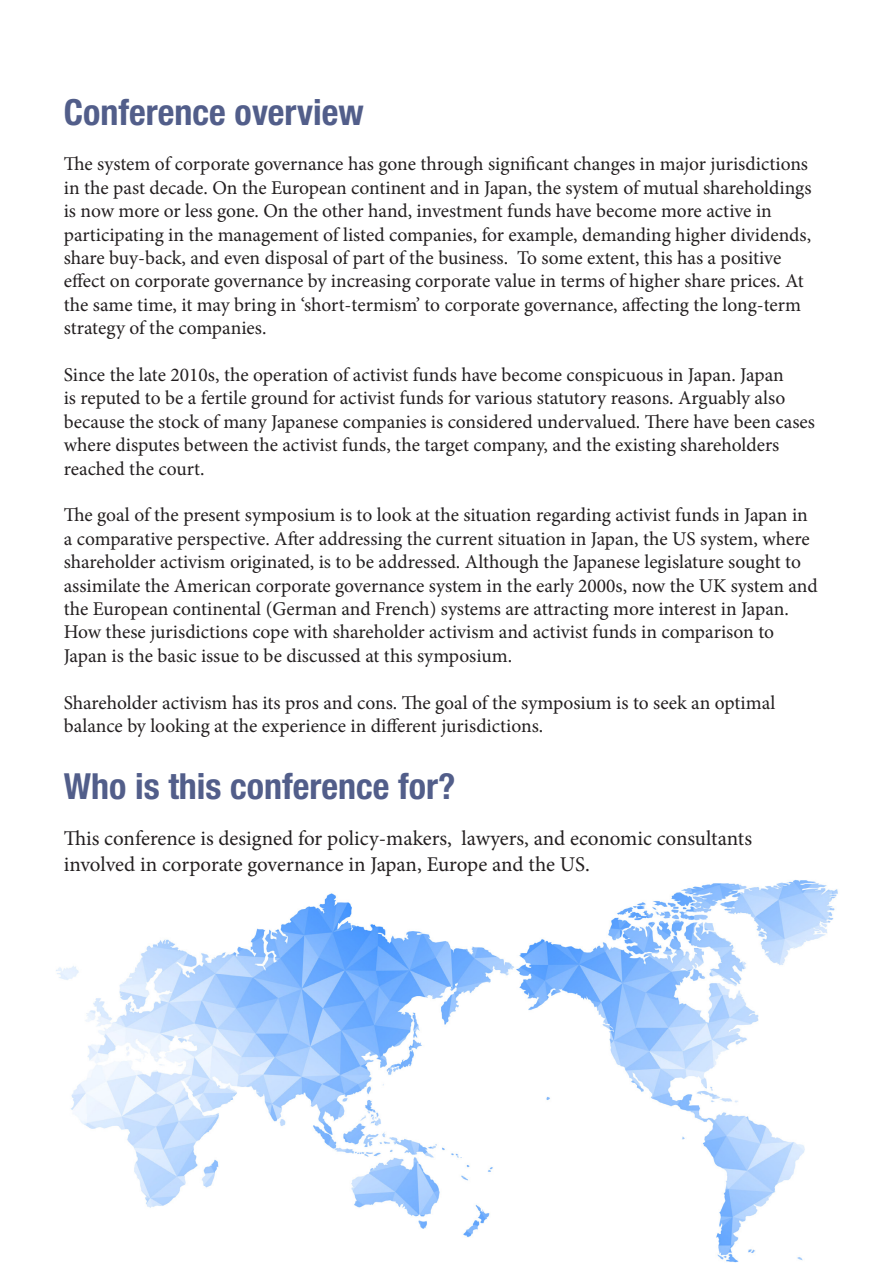
<style>
.page{position:relative;width:893px;height:1263px;background:#fff}
.page>*{position:absolute;margin:0;border:0;box-sizing:border-box;transform-origin:0 0}
.t1{font:700 condensed 36px "Helvetica Neue LT Std";color:#525e8a}
.t2{font:21px/25.2px "Minion Pro";letter-spacing:-.005em;color:#231f20}
.t3{font:19.5px/23.4px "Minion Pro";letter-spacing:-.005em;color:#231f20}
</style>
<div class="page">
<img style="left:56px;top:880px;width:782px;height:383px">
<p class="t1" style="left:64px;top:91px;width:302px">Conference overview</p>
<p class="t3" style="left:64px;top:152px;width:749px">The system of corporate governance has gone through significant changes in major jurisdictions in the past decade. On the European continent and in Japan, the system of mutual shareholdings is now more or less gone. On the other hand, investment funds have become more active in participating in the management of listed companies, for example, demanding higher dividends, share buy-back, and even disposal of part of the business. To some extent, this has a positive effect on corporate governance by increasing corporate value in terms of higher share prices. At the same time, it may bring in ‘short-termism’ to corporate governance, affecting the long-term strategy of the companies.</p>
<p class="t3" style="left:64px;top:363px;width:753px">Since the late 2010s, the operation of activist funds have become conspicuous in Japan. Japan<br>is reputed to be a fertile ground for activist funds for various statutory reasons. Arguably also because the stock of many Japanese companies is considered undervalued. There have been cases where disputes between the activist funds, the target company, and the existing shareholders reached the court.</p>
<p class="t3" style="left:64px;top:503px;width:755px">The goal of the present symposium is to look at the situation regarding activist funds in Japan in a comparative perspective. After addressing the current situation in Japan, the US system, where shareholder activism originated, is to be addressed. Although the Japanese legislature sought to assimilate the American corporate governance system in the early 2000s, now the UK system and the European continental (German and French) systems are attracting more interest in Japan.<br>How these jurisdictions cope with shareholder activism and activist funds in comparison to Japan is the basic issue to be discussed at this symposium.</p>
<p class="t3" style="left:64px;top:691px;width:713px">Shareholder activism has its pros and cons. The goal of the symposium is to seek an optimal balance by looking at the experience in different jurisdictions.</p>
<p class="t1" style="left:64px;top:764px;width:393px">Who is this conference for?</p>
<p class="t2" style="left:64px;top:826px;width:690px">This conference is designed for policy-makers, lawyers, and economic consultants involved in corporate governance in Japan, Europe and the US.</p>
</div>
